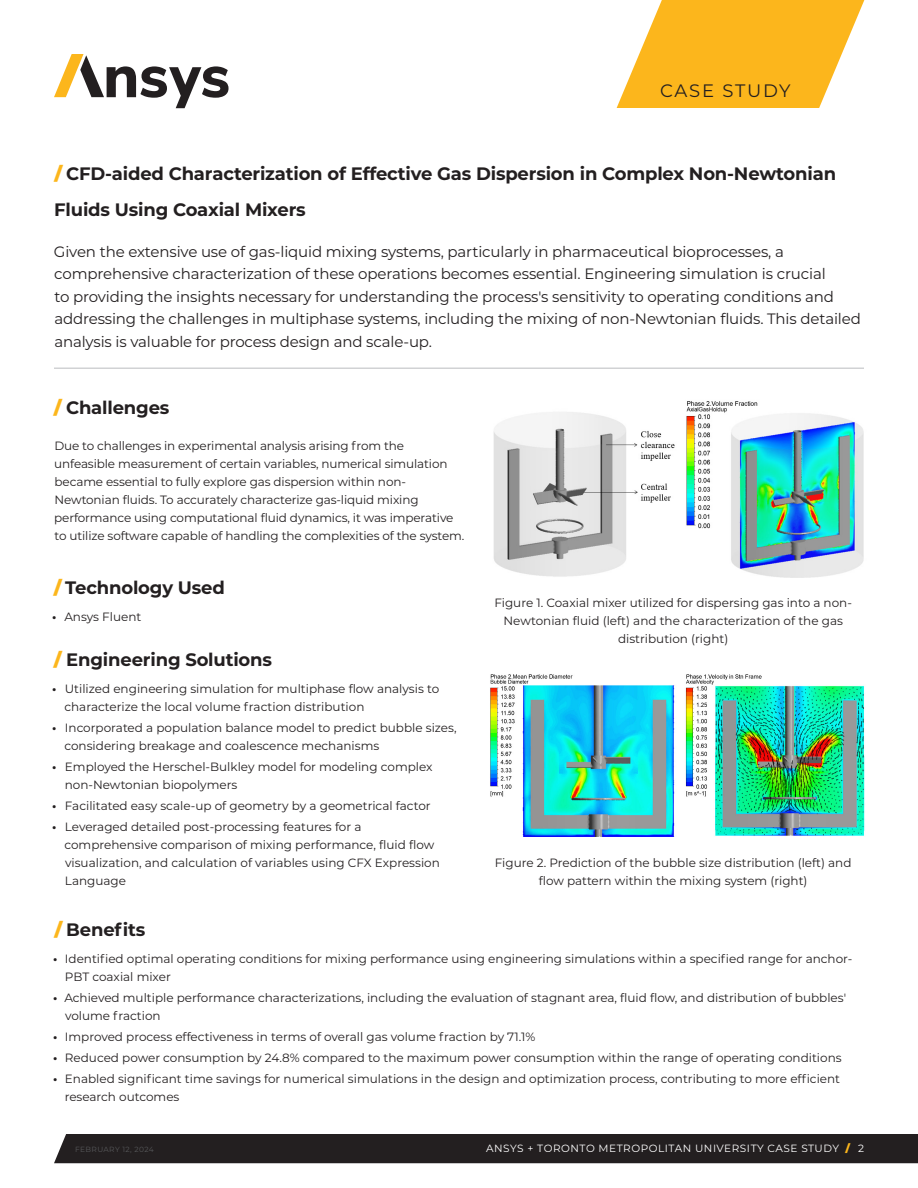
<style>
.page{position:relative;width:918px;height:1188px;background:#fff}
.page>*{position:absolute;margin:0;border:0;box-sizing:border-box;transform-origin:0 0}
.t1{font:700 18px/36px "Montserrat";letter-spacing:-.01em;color:#231f20}
.t2{font:18px "Montserrat";letter-spacing:.09em;color:#231f20}
.t3{font:15px/22.5px "Montserrat";letter-spacing:-.01em;color:#231f20}
.t4{font:12px/18px "Montserrat";color:#231f20}
.t5{font:10.5px "Montserrat";letter-spacing:.05em;color:#fff}
.t6{font:7.5px "Montserrat";letter-spacing:.05em;color:#57585a}
.s1{font-weight:900;color:#fcb61c}
.s2{font-weight:700}
</style>
<div class="page">
<div style="left:54px;top:1134px;width:864px;height:29px;background:#231f20"></div>
<svg style="left:54px;top:54px;width:175px;height:54px"></svg>
<svg style="left:617px;top:0;width:248px;height:108px"></svg>
<hr style="left:54px;top:368px;width:810px;height:1px;background:#d1d2d4">
<img style="left:493px;top:401px;width:371px;height:177px">
<img style="left:490px;top:674px;width:375px;height:163px">
<h1 class="t2" style="left:660px;top:78px;width:132px">CASE STUDY</h1>
<h1 class="t1" style="left:54px;top:155px;width:783px"><span class="s1">/</span> CFD-aided Characterization of Effective Gas Dispersion in Complex Non-Newtonian<br>Fluids Using Coaxial Mixers</h1>
<p class="t3" style="left:54px;top:239px;width:808px">Given the extensive use of gas-liquid mixing systems, particularly in pharmaceutical bioprocesses, a comprehensive characterization of these operations becomes essential. E ngineering simulation is crucial<br>to providing the insights necessary for understanding the process's sensitivity to operating conditions and addressing the challenges in multiphase systems, including the mixing of non-Newtonian fluids. This detailed analysis is valuable for process design and scale-up.</p>
<h1 class="t1" style="left:54px;top:389px;width:117px"><span class="s1">/</span> Challenges</h1>
<p class="t4" style="left:54px;top:436px;width:412px">Due to challenges in experimental analysis arising from the unfeasible measurement of certain variables, numerical simulation became essential to fully explore gas dispersion within non-Newtonian fluids. To accurately characterize gas-liquid mixing performance using computational fluid dynamics, it was imperative to utilize software capable of handling the complexities of the system.</p>
<h1 class="t1" style="left:54px;top:569px;width:172px"><span class="s1">/</span> Technology Used</h1>
<p class="t4" style="left:52px;top:607px;width:91px"><span class="s2">•</span> Ansys Fluent</p>
<h1 class="t1" style="left:54px;top:641px;width:220px"><span class="s1">/</span> Engineering Solutions</h1>
<p class="t4" style="left:64px;top:679px;width:376px;text-indent:-12px"><span class="s2">•</span> Utilized engineering simulation for multiphase flow analysis to characterize the local volume fraction distribution</p>
<p class="t4" style="left:64px;top:718px;width:394px;text-indent:-12px"><span class="s2">•</span> Incorporated a population balance model to predict bubble sizes, considering breakage and coalescence mechanisms</p>
<p class="t4" style="left:65px;top:757px;width:369px;text-indent:-13px"><span class="s2">•</span> Employed the Herschel-Bulkley model for modeling complex non-Newtonian biopolymers</p>
<p class="t4" style="left:52px;top:796px;width:380px"><span class="s2">•</span> Facilitated easy scale-up of geometry by a geometrical factor</p>
<p class="t4" style="left:64px;top:817px;width:377px;text-indent:-12px"><span class="s2">•</span> Leveraged detailed post-processing features for a comprehensive comparison of mixing performance, fluid flow visualization, and calculation of variables using CFX Expression Language</p>
<h1 class="t1" style="left:54px;top:911px;width:93px"><span class="s1">/</span> Benefits</h1>
<p class="t4" style="left:65px;top:949px;width:789px;text-indent:-12px"><span class="s2">•</span> Identified optimal operating conditions for mixing performance using engineering simulations within a specified range for anchor-<br>PBT coaxial mixer</p>
<p class="t4" style="left:65px;top:988px;width:783px;text-indent:-12px"><span class="s2">•</span> Achieved multiple performance characterizations, including the evaluation of stagnant area, fluid flow, and distribution of bubbles' volume fraction</p>
<p class="t4" style="left:53px;top:1027px;width:484px"><span class="s2">•</span> Improved process effectiveness in terms of overall gas volume fraction by 71.1%</p>
<p class="t4" style="left:53px;top:1048px;width:790px"><span class="s2">•</span> Reduced power consumption by 24.8% compared to the maximum power consumption within the range of operating conditions</p>
<p class="t4" style="left:65px;top:1069px;width:777px;text-indent:-11px"><span class="s2">•</span> E nabled significant time savings for numerical simulations in the design and optimization process, contributing to more efficient research outcomes</p>
<p class="t4" style="left:494px;top:593px;width:359px;text-align:center">Figure 1. Coaxial mixer utilized for dispersing gas into a non-<br>Newtonian fluid (left) and the characterization of the gas distribution (right)</p>
<p class="t4" style="left:495px;top:853px;width:358px;text-align:center">Figure 2. Prediction of the bubble size distribution (left) and flow pattern within the mixing system (right)</p>
<p class="t6" style="left:75px;top:1144px;width:24px">Februar</p>
<p class="t6" style="left:115px;top:1144px;width:40px">y 12, 2024</p>
<p class="t5" style="left:486px;top:1141px;width:379px">ANSYS + TORONTO METROPOLITAN UNIVE RSITY CASE STUDY <span class="s1">/</span> 2</p>
</div>
